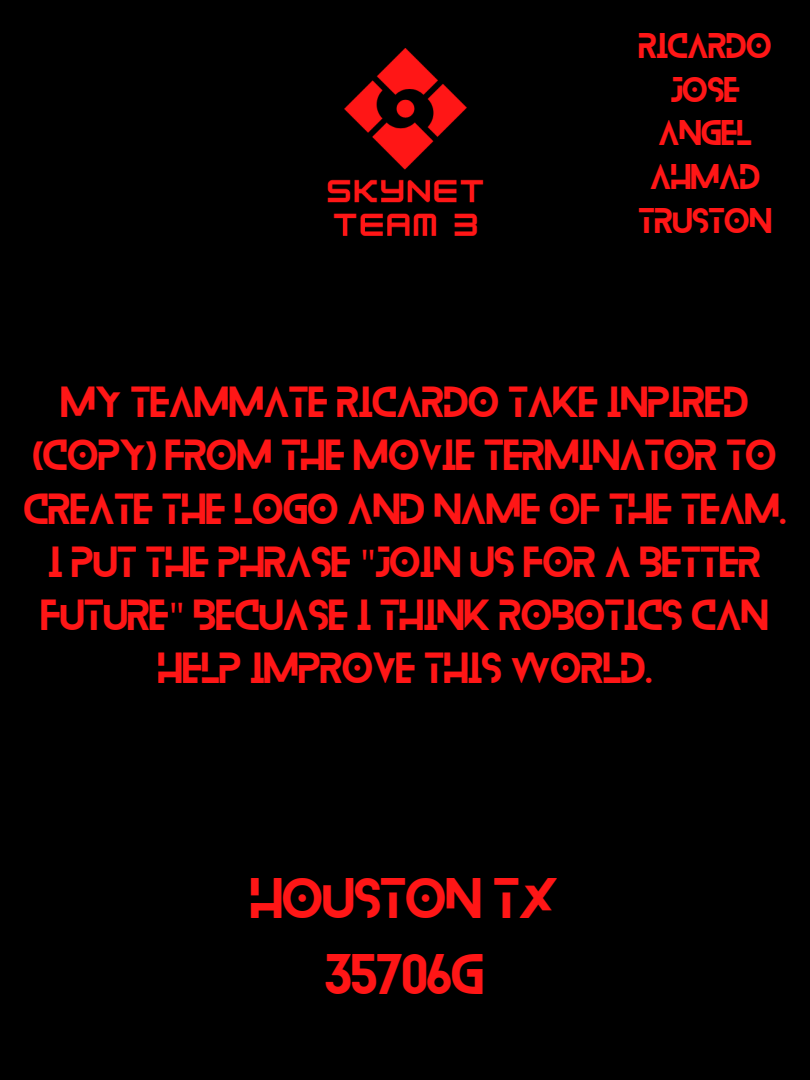
<style>
.page{position:relative;width:810px;height:1080px;background:#000}
.page>*{position:absolute;margin:0;border:0;box-sizing:border-box;transform-origin:0 0}
.t1{font:50px "Blanka";color:#ff1616}
.t2{font:38.12px/53.2px "Blanka";color:#ff1616;text-align:center}
.t3{font:31.25px "Blanka";color:#ff1616}
.s1{font-family:"Noto Sans"}
</style>
<div class="page">
<img style="left:327px;top:48px;width:157px;height:188px">
<p class="t3" style="left:639px;top:24px;width:134px">RICARDO</p>
<p class="t3" style="left:671px;top:67px;width:70px">JOSE</p>
<p class="t3" style="left:659px;top:111px;width:94px">ANGEL</p>
<p class="t3" style="left:651px;top:155px;width:111px">AHMAD</p>
<p class="t3" style="left:639px;top:198px;width:134px">TRUSTON</p>
<p class="t2" style="left:24px;top:372px;width:763px">MY TEAMMATE RICARDO TAKE INPIRED (COPY) FROM THE MOVIE TERMINATOR TO CREATE THE LOGO AND NAME OF THE TEAM.<br>I PUT THE PHRASE <span class="s1">"</span>JOIN US FOR A BETTER FUTURE<span class="s1">"</span> BECUASE I THINK ROBOTICS CAN HELP IMPROVE THIS WORLD.</p>
<p class="t1" style="left:251px;top:863px;width:309px">HOUSTON TX</p>
<p class="t1" style="left:326px;top:939px;width:160px">35706G</p>
</div>
